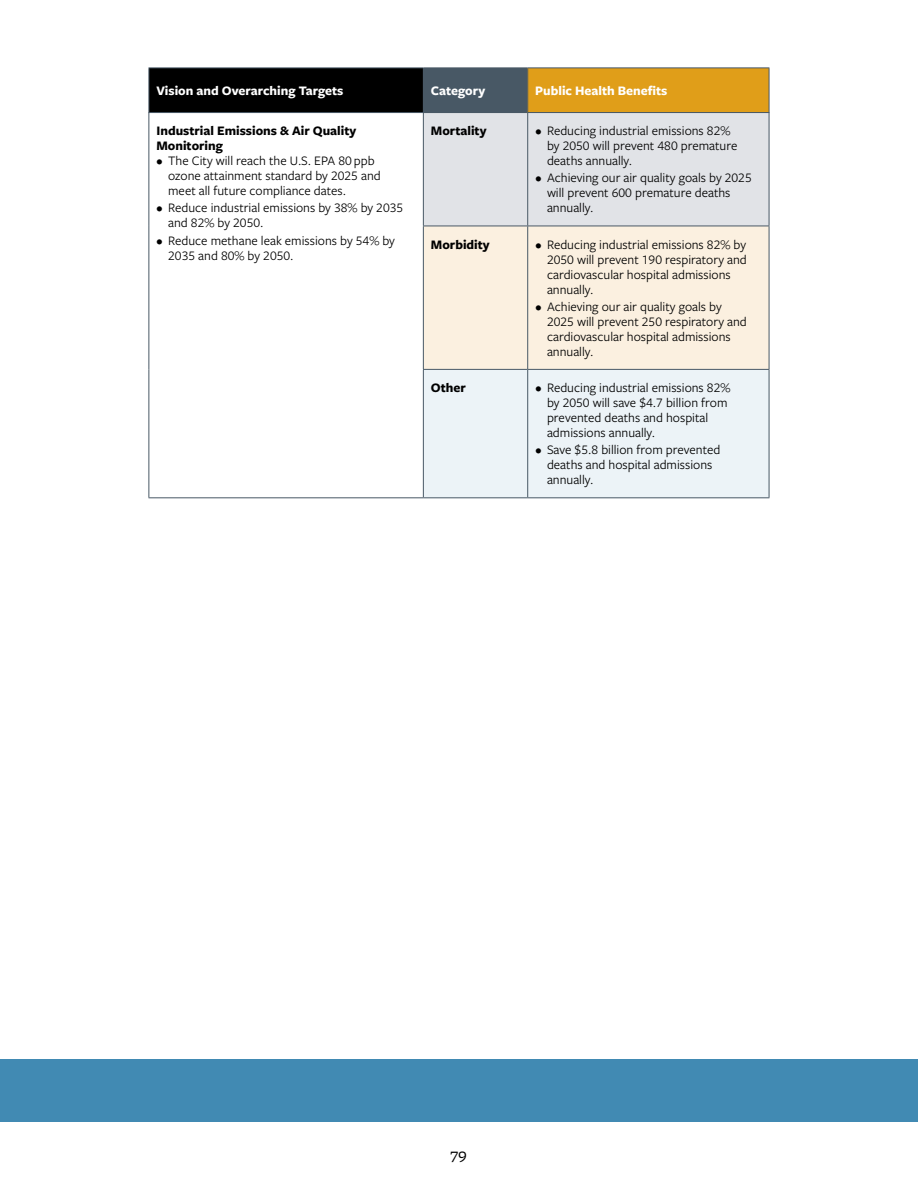
<style>
.page{position:relative;width:918px;height:1188px;background:#fff}
.page>*{position:absolute;margin:0;border:0;box-sizing:border-box;transform-origin:0 0}
.t1{font:16.5px "Freight Micro Pro";color:#000}
.t2{font:13.5px/15px "Freight Sans Pro";color:#000}
.ANNEX_Table_Column_Semi_Bold_Text{font:700 13.5px/15px "Freight Sans Pro";color:#000}
.ANNEX_Table_Column_Yellow_Heads{font:700 13.5px "Freight Sans Pro";color:#fff}
</style>
<div class="page">
<div style="left:424px;top:113px;width:345px;height:113px;background:#e1e3e7"></div>
<div style="left:424px;top:227px;width:345px;height:142px;background:#fbf0e0"></div>
<div style="left:424px;top:370px;width:345px;height:127px;background:#ecf3f7"></div>
<hr style="left:148px;top:113px;width:1px;height:113px;background:#485865">
<hr style="left:148px;top:226px;width:1px;height:143px;background:#485865">
<hr style="left:148px;top:369px;width:1px;height:128px;background:#485865">
<hr style="left:148px;top:497px;width:275px;height:1px;background:#485865">
<hr style="left:423px;top:113px;width:1px;height:113px;background:#485865">
<hr style="left:527px;top:113px;width:1px;height:113px;background:#485865">
<hr style="left:769px;top:113px;width:1px;height:113px;background:#485865">
<hr style="left:423px;top:226px;width:105px;height:1px;background:#485865">
<hr style="left:423px;top:226px;width:1px;height:143px;background:#485865">
<hr style="left:528px;top:226px;width:241px;height:1px;background:#485865">
<hr style="left:527px;top:226px;width:1px;height:143px;background:#485865">
<hr style="left:769px;top:226px;width:1px;height:143px;background:#485865">
<hr style="left:423px;top:369px;width:105px;height:1px;background:#485865">
<hr style="left:423px;top:370px;width:1px;height:127px;background:#485865">
<hr style="left:423px;top:497px;width:105px;height:1px;background:#485865">
<hr style="left:528px;top:369px;width:241px;height:1px;background:#485865">
<hr style="left:527px;top:370px;width:1px;height:127px;background:#485865">
<hr style="left:769px;top:370px;width:1px;height:127px;background:#485865">
<hr style="left:528px;top:497px;width:241px;height:1px;background:#485865">
<div style="left:149px;top:68px;width:274px;height:45px;background:#000"></div>
<div style="left:423px;top:68px;width:105px;height:45px;background:#485865"></div>
<div style="left:528px;top:68px;width:241px;height:45px;background:#e09e19"></div>
<hr style="left:148px;top:67px;width:275px;height:1px;background:#485865">
<hr style="left:148px;top:68px;width:1px;height:44px;background:#485865">
<hr style="left:423px;top:67px;width:105px;height:1px;background:#485865">
<hr style="left:528px;top:67px;width:241px;height:1px;background:#485865">
<hr style="left:769px;top:68px;width:1px;height:44px;background:#485865">
<hr style="left:148px;top:112px;width:275px;height:1px;background:#485865">
<hr style="left:528px;top:112px;width:241px;height:1px;background:#485865">
<div style="left:0;top:1059px;width:918px;height:63px;background:#418ab3"></div>
<p class="ANNEX_Table_Column_Yellow_Heads" style="left:156px;top:81px;width:189px">Vision and Overarching Targets</p>
<p class="ANNEX_Table_Column_Yellow_Heads" style="left:431px;top:81px;width:56px">Category</p>
<p class="ANNEX_Table_Column_Yellow_Heads" style="left:535px;top:81px;width:134px">Public Health Benefits</p>
<p class="ANNEX_Table_Column_Semi_Bold_Text" style="left:156px;top:123px;width:201px">Industrial Emissions &amp; Air Quality<br>Monitoring</p>
<p class="t2" style="left:168px;top:153px;width:214px;text-indent:-12px">• The City will reach the U.S. EPA 80 ppb ozone attainment standard by 2025 and meet all future compliance dates.</p>
<p class="t2" style="left:168px;top:200px;width:237px;text-indent:-12px">• Reduce industrial emissions by 38% by 2035 and 82% by 2050.</p>
<p class="t2" style="left:168px;top:232px;width:228px;text-indent:-12px">• Reduce methane leak emissions by 54% by<br>2035 and 80% by 2050.</p>
<p class="ANNEX_Table_Column_Semi_Bold_Text" style="left:431px;top:123px;width:57px">Mortality</p>
<p class="t2" style="left:547px;top:123px;width:192px;text-indent:-12px">• Reducing industrial emissions 82% by 2050 will prevent 480 premature deaths annually.</p>
<p class="t2" style="left:547px;top:170px;width:206px;text-indent:-12px">• Achieving our air quality goals by 2025 will prevent 600 premature deaths annually.</p>
<p class="ANNEX_Table_Column_Semi_Bold_Text" style="left:431px;top:236px;width:60px">Morbidity</p>
<p class="t2" style="left:547px;top:236px;width:201px;text-indent:-12px">• Reducing industrial emissions 82% by<br>2050 will prevent 190 respiratory and cardiovascular hospital admissions annually.</p>
<p class="t2" style="left:547px;top:298px;width:201px;text-indent:-12px">• Achieving our air quality goals by<br>2025 will prevent 250 respiratory and cardiovascular hospital admissions annually.</p>
<p class="ANNEX_Table_Column_Semi_Bold_Text" style="left:431px;top:380px;width:37px">Other</p>
<p class="t2" style="left:547px;top:380px;width:185px;text-indent:-12px">• Reducing industrial emissions 82% by 2050 will save $4.7 billion from prevented deaths and hospital admissions annually.</p>
<p class="t2" style="left:547px;top:442px;width:175px;text-indent:-12px">• Save $5.8 billion from prevented deaths and hospital admissions annually.</p>
<p class="t1" style="left:450px;top:1146px;width:18px">79</p>
</div>
